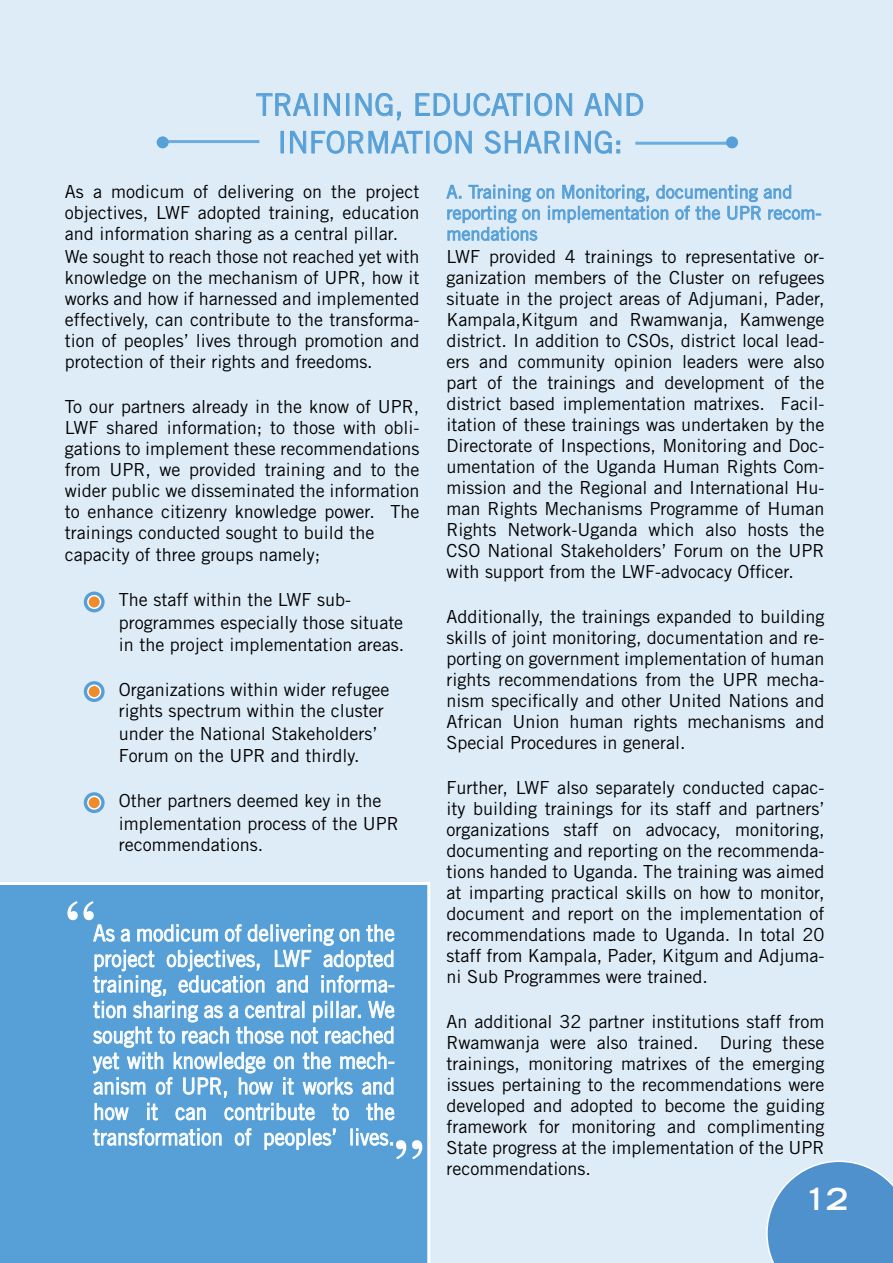
<style>
.page{position:relative;width:893px;height:1263px;background:#deecf7}
.page>*{position:absolute;margin:0;border:0;box-sizing:border-box;transform-origin:0 0}
.t1{font:700 60px "Baskerville BT";color:#fff;scale:.96 1}
.t2{font:30px/37.5px "Trade Gothic LT Std";color:#57a0d7;text-align:center}
.t3{font:700 expanded 30px "Trade Gothic LT Std";color:#fff}
.t4{font:22.5px/25.5px "Trade Gothic LT Std";color:#fff;text-align:justify;scale:.91 1}
.t5{font:18px/21px "Trade Gothic LT Std";color:#000}
.t6{font:18px/21px "Trade Gothic LT Std";color:#57a0d7}
</style>
<div class="page">
<div style="left:0;top:882px;width:430px;height:381px;background:#57a0d7"></div>
<svg style="left:256px;top:93px;width:55px;height:23px"></svg>
<div style="left:314px;top:93px;width:4px;height:23px;border:1px solid #57a0d7"></div>
<svg style="left:324px;top:93px;width:16px;height:23px"></svg>
<div style="left:346px;top:93px;width:3px;height:23px;border:1px solid #57a0d7"></div>
<svg style="left:355px;top:93px;width:46px;height:28px"></svg>
<svg style="left:415px;top:93px;width:108px;height:24px"></svg>
<div style="left:527px;top:93px;width:3px;height:23px;border:1px solid #57a0d7"></div>
<svg style="left:534px;top:93px;width:38px;height:24px"></svg>
<svg style="left:584px;top:93px;width:59px;height:23px"></svg>
<div style="left:281px;top:131px;width:3px;height:22px;border:1px solid #57a0d7"></div>
<svg style="left:290px;top:130px;width:133px;height:24px"></svg>
<div style="left:426px;top:131px;width:3px;height:22px;border:1px solid #57a0d7"></div>
<svg style="left:434px;top:130px;width:38px;height:24px"></svg>
<svg style="left:484px;top:130px;width:77px;height:24px"></svg>
<div style="left:565px;top:131px;width:4px;height:22px;border:1px solid #57a0d7"></div>
<svg style="left:574px;top:130px;width:46px;height:24px"></svg>
<svg style="left:446px;top:184px;width:375px;height:57px"></svg>
<hr style="left:163px;top:140px;width:96px;height:3px;background:#6dacde">
<div style="left:157px;top:136px;width:12px;height:12px;background:#57a0d7;border-radius:50%"></div>
<hr style="left:635px;top:142px;width:97px;height:3px;background:#6dacde">
<div style="left:726px;top:136px;width:12px;height:12px;background:#57a0d7;border-radius:50%"></div>
<svg style="left:92px;top:882px;width:303px;height:268px;background:#75b1de"></svg>
<svg style="left:84px;top:591px;width:21px;height:21px"></svg>
<div style="left:88px;top:596px;width:12px;height:12px;background:#ed8c2b;border-radius:50%"></div>
<div style="left:87px;top:595px;width:14px;height:14px;border:2px solid #fff;border-radius:50%"></div>
<svg style="left:84px;top:681px;width:21px;height:21px"></svg>
<div style="left:88px;top:685px;width:12px;height:13px;background:#ed8c2b;border-radius:50%"></div>
<div style="left:87px;top:684px;width:14px;height:15px;border:2px solid #fff;border-radius:50%"></div>
<svg style="left:84px;top:792px;width:21px;height:21px"></svg>
<div style="left:88px;top:796px;width:12px;height:13px;background:#ed8c2b;border-radius:50%"></div>
<div style="left:87px;top:796px;width:14px;height:14px;border:2px solid #fff;border-radius:50%"></div>
<svg style="left:766px;top:1160px;width:127px;height:103px;background:#659fd3"></svg>
<h2 class="t2" style="left:256px;top:86px;width:390px">TRAINING, EDUCATION AND<br>INFORMATION SHARING:</h2>
<p class="t5" style="left:65px;top:181px;width:356px">As a modicum of delivering on the project objectives, LWF adopted training, education and information sharing as a central pillar.<br>We sought to reach those not reached yet with knowledge on the mechanism of UPR, how it works and how if harnessed and implemented effectively, can contribute to the transforma&shy;tion of peoples’ lives through promotion and protection of their rights and freedoms.</p>
<p class="t5" style="left:65px;top:396px;width:356px">To our partners already in the know of UPR, LWF shared information; to those with obli&shy;gations to implement these recommendations from UPR, we provided training and to the wider public we disseminated the information to enhance citizenry knowledge power. The trainings conducted sought to build the capacity of three groups namely;</p>
<p class="t5" style="left:119px;top:588px;width:287px;line-height:22.5px">The staff within the LWF sub&shy;programmes especially those situate in the project implementation areas.</p>
<p class="t5" style="left:119px;top:679px;width:272px;line-height:22px">Organizations within wider refugee rights spectrum within the cluster under the National Stakeholders’ Forum on the UPR and thirdly.</p>
<p class="t5" style="left:119px;top:790px;width:281px;line-height:21.8px">Other partners deemed key in the implementation process of the UPR recommendations.</p>
<p class="t6" style="left:446px;top:181px;width:376px">A. Training on Monitoring, documenting and reporting on implementation of the UPR recom&shy;mendations</p>
<p class="t5" style="left:446px;top:246px;width:380px;text-align:justify">LWF provided 4 trainings to representative or&shy;ganization members of the Cluster on refugees situate in the project areas of Adjumani, Pader, Kampala,Kitgum and Rwamwanja, Kamwenge district. In addition to CSOs, district local lead&shy;ers and community opinion leaders were also part of the trainings and development of the district based implementation matrixes. Facil&shy;itation of these trainings was undertaken by the Directorate of Inspections, Monitoring and Doc&shy;umentation of the Uganda Human Rights Com&shy;mission and the Regional and International Hu&shy;man Rights Mechanisms Programme of Human Rights Network-Uganda which also hosts the CSO National Stakeholders’ Forum on the UPR with support from the LWF-advocacy Officer.</p>
<p class="t5" style="left:446px;top:606px;width:380px;text-align:justify">Additionally, the trainings expanded to building skills of joint monitoring, documentation and re&shy;porting on government implementation of human rights recommendations from the UPR mecha&shy;nism specifically and other United Nations and African Union human rights mechanisms and Special Procedures in general.</p>
<p class="t5" style="left:446px;top:777px;width:380px;text-align:justify">Further, LWF also separately conducted capac&shy;ity building trainings for its staff and partners’ organizations staff on advocacy, monitoring, documenting and reporting on the recommenda&shy;tions handed to Uganda. The training was aimed at imparting practical skills on how to monitor, document and report on the implementation of recommendations made to Uganda. In total 20 staff from Kampala, Pader, Kitgum and Adjuma&shy;ni Sub Programmes were trained.</p>
<p class="t5" style="left:446px;top:1011px;width:380px;text-align:justify">An additional 32 partner institutions staff from Rwamwanja were also trained. During these trainings, monitoring matrixes of the emerging issues pertaining to the recommendations were developed and adopted to become the guiding framework for monitoring and complimenting State progress at the implementation of the UPR recommendations.</p>
<h1 class="t1" style="left:65px;top:882px;width:35px">“</h1>
<p class="t4" style="left:93px;top:920px;width:333px">As a modicum of delivering on the project objectives, LWF adopted training, education and informa&shy;tion sharing as a central pillar. We sought to reach those not reached yet with knowledge on the mech&shy;anism of UPR, how it works and how it can contribute to the transformation of peoples’ lives.</p>
<h1 class="t1" style="left:425px;top:1178px;width:35px;rotate:-180deg">“</h1>
<h2 class="t3" style="left:805px;top:1180px;width:45px">12</h2>
</div>
